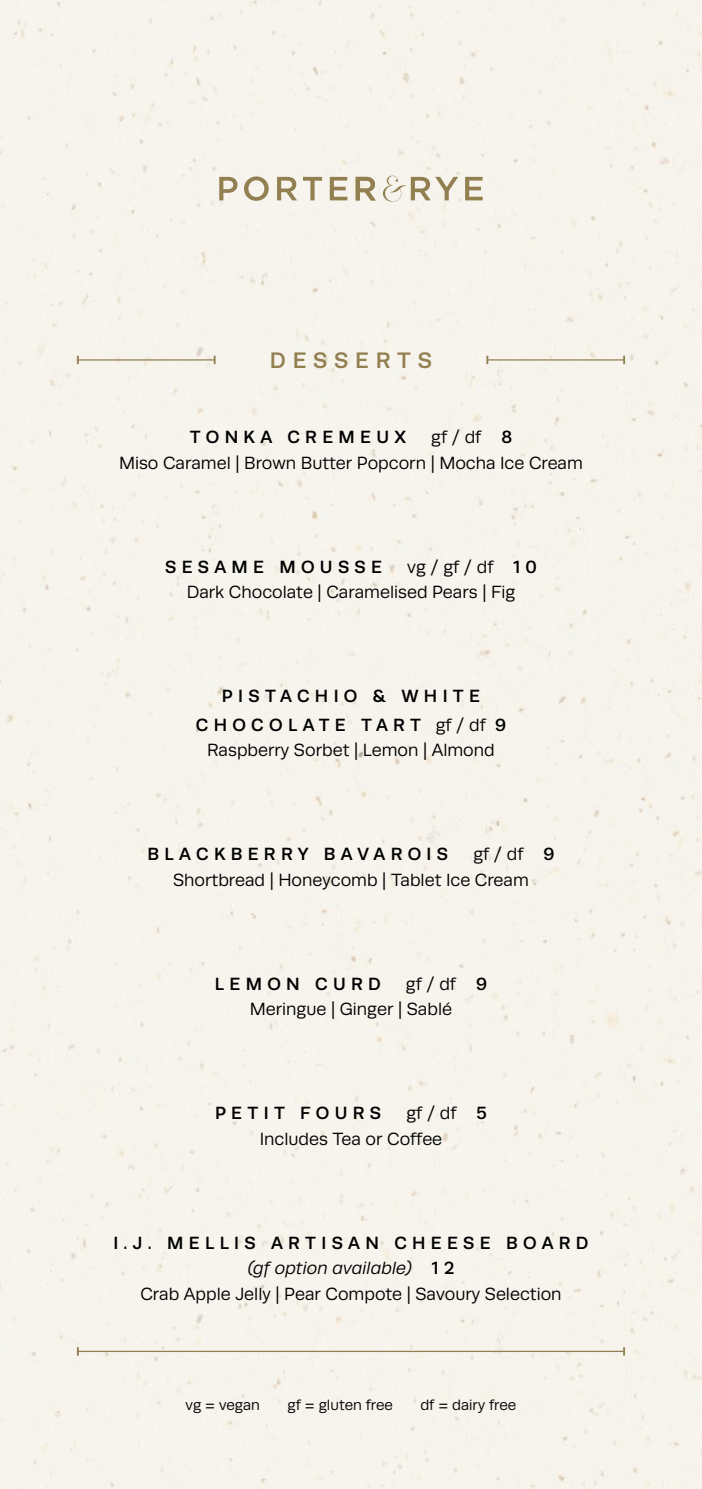
<style>
.page{position:relative;width:702px;height:1489px;background:#fff}
.page>*{position:absolute;margin:0;border:0;box-sizing:border-box;transform-origin:0 0}
.t1{font:500 22.5px "Runda";letter-spacing:.3em;color:#938051}
.t2{font:17.75px/25.5px "Runda";color:#000}
.t3{font:500 17.75px/28.2px "Runda";letter-spacing:.3em;color:#000;text-align:center}
.t4{font:15px "Runda";color:#000}
.s1{font-weight:500}
.s2{font-weight:400}
.s3{font-style:italic}
</style>
<div class="page">
<div style="left:0;top:0;width:702px;height:1488px;background:#f7f4ed"></div>
<hr style="left:78px;top:359px;width:137px;height:1px;background:#938051">
<svg style="left:77px;top:356px;width:2px;height:8px"></svg>
<hr style="left:487px;top:359px;width:137px;height:1px;background:#938051">
<svg style="left:486px;top:356px;width:2px;height:8px"></svg>
<svg style="left:623px;top:356px;width:2px;height:8px"></svg>
<hr style="left:78px;top:1350px;width:546px;height:1px;background:#938051">
<svg style="left:77px;top:1347px;width:2px;height:8px"></svg>
<svg style="left:623px;top:1347px;width:2px;height:8px"></svg>
<svg style="left:219px;top:177px;width:18px;height:23px"></svg>
<svg style="left:244px;top:176px;width:25px;height:25px"></svg>
<svg style="left:277px;top:177px;width:20px;height:23px"></svg>
<svg style="left:303px;top:177px;width:19px;height:23px"></svg>
<svg style="left:330px;top:177px;width:17px;height:23px"></svg>
<svg style="left:355px;top:177px;width:20px;height:23px"></svg>
<svg style="left:382px;top:176px;width:76px;height:26px"></svg>
<svg style="left:465px;top:177px;width:17px;height:23px"></svg>
<p class="t1" style="left:270px;top:347px;width:164px">DESSERTS</p>
<p class="t2" style="left:119px;top:424px;width:465px;text-indent:312px">gf / df <span class="s1">8<br></span>Miso Caramel | Brown Butter Popcorn | Mocha Ice Cream</p>
<p class="t3" style="left:190px;top:423px;width:218px">TONKA CREMEUX</p>
<p class="t2" style="left:187px;top:554px;width:351px;text-indent:220px">vg / gf / df <span class="s1">1 0<br></span>Dark Chocolate | Caramelised Pears | Fig</p>
<p class="t3" style="left:165px;top:552px;width:218px">SESAME MOUSSE</p>
<p class="t3" style="left:196px;top:682px;width:312px">PISTACHIO &amp; WHITE<br>CHOCOLATE TART <span class="s2">gf / df</span> 9</p>
<p class="t2" style="left:207px;top:737px;width:289px">Raspberry Sorbet | Lemon | Almond</p>
<p class="t2" style="left:173px;top:841px;width:383px;text-indent:300px">gf / df <span class="s1">9<br></span>Shortbread | Honeycomb | Tablet Ice Cream</p>
<p class="t3" style="left:147px;top:839px;width:302px">BLACKBERRY BAVAROIS</p>
<p class="t2" style="left:250px;top:970px;width:239px;text-indent:156px">gf / df <span class="s1">9<br></span>Meringue | Ginger | Sablé</p>
<p class="t3" style="left:215px;top:969px;width:167px">LEMON CURD</p>
<p class="t2" style="left:260px;top:1100px;width:229px;text-indent:147px">gf / df <span class="s1">5<br></span>Includes Tea or Coffee</p>
<p class="t3" style="left:215px;top:1098px;width:168px">PETIT FOURS</p>
<p class="t2" style="left:113px;top:1229px;width:476px;text-align:center"><span class="s1">I.J. MELLIS ARTISAN CHEESE BOARD </span><span class="s3">(gf option available)</span> <span class="s1">1 2<br></span>Crab Apple Jelly | Pear Compote | Savoury Selection</p>
<p class="t4" style="left:186px;top:1396px;width:76px">vg = vegan</p>
<p class="t4" style="left:287px;top:1396px;width:107px">gf = gluten free</p>
<p class="t4" style="left:420px;top:1396px;width:97px">df = dairy free</p>
</div>
